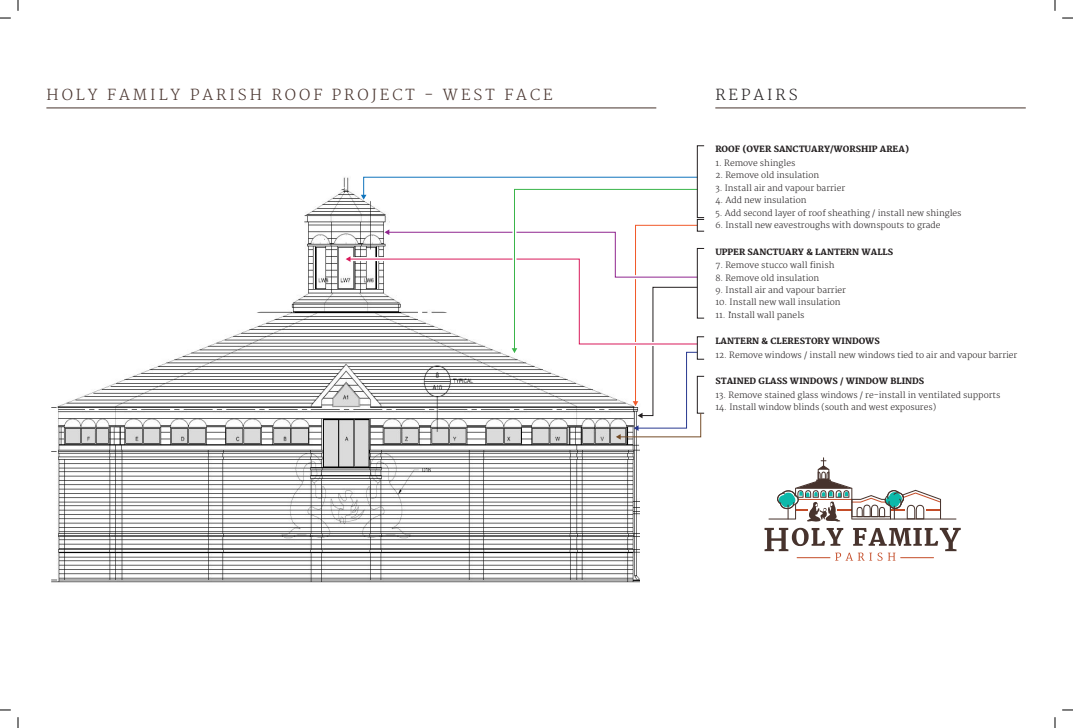
<style>
.page{position:relative;width:1073px;height:728px;background:#fff}
.page>*{position:absolute;margin:0;border:0;box-sizing:border-box;transform-origin:0 0}
.t1{font:300 14.8px "Merriweather";letter-spacing:.2em;color:#47332d}
.t2{font:300 14.8px "Merriweather";letter-spacing:.2em;color:#231f20}
.t3{font:300 8.4px "Merriweather";color:#231f20}
.t4{font:800 8.4px "Merriweather";color:#231f20}
</style>
<div class="page">
<img style="left:343px;top:177px;width:297px;height:406px">
<hr style="left:46px;top:108px;width:610px;height:1px;background:#47332d">
<hr style="left:715px;top:108px;width:311px;height:1px;background:#47332d">
<svg style="left:51px;top:183px;width:294px;height:400px"></svg>
<svg style="left:768px;top:457px;width:188px;height:64px"></svg>
<svg style="left:764px;top:527px;width:197px;height:33px"></svg>
<div style="left:697px;top:145px;width:7px;height:73px;border:1px solid #231f20"></div>
<svg style="left:346px;top:177px;width:355px;height:262px"></svg>
<h1 class="t1" style="left:46px;top:86px;width:508px">HOLY FAMILY PARISH ROOF PROJECT - WEST FACE</h1>
<h1 class="t2" style="left:715px;top:86px;width:84px">REPAIRS</h1>
<p class="t4" style="left:715px;top:144px;width:195px">ROOF (OVER SANCTUARY/WORSHIP AREA)</p>
<p class="t3" style="left:715px;top:158px;width:82px">1. Remove shingles</p>
<p class="t3" style="left:715px;top:170px;width:105px">2. Remove old insulation</p>
<p class="t3" style="left:715px;top:183px;width:131px">3. Install air and vapour barrier</p>
<p class="t3" style="left:715px;top:195px;width:93px">4. Add new insulation</p>
<p class="t3" style="left:715px;top:208px;width:248px">5. Add second layer of roof sheathing / install new shingles</p>
<p class="t3" style="left:715px;top:220px;width:227px">6. Install new eavestroughs with downspouts to grade</p>
<p class="t4" style="left:715px;top:246px;width:179px">UPPER SANCTUARY &amp; LANTERN WALLS</p>
<p class="t3" style="left:715px;top:260px;width:121px">7. Remove stucco wall finish</p>
<p class="t3" style="left:715px;top:272px;width:105px">8. Remove old insulation</p>
<p class="t3" style="left:715px;top:285px;width:132px">9. Install air and vapour barrier</p>
<p class="t3" style="left:715px;top:297px;width:127px">10. Install new wall insulation</p>
<p class="t3" style="left:715px;top:310px;width:91px">11. Install wall panels</p>
<p class="t4" style="left:715px;top:336px;width:166px">LANTERN &amp; CLERESTORY WINDOWS</p>
<p class="t3" style="left:715px;top:350px;width:304px">12. Remove windows / install new windows tied to air and vapour barrier</p>
<p class="t4" style="left:715px;top:376px;width:210px">STAINED GLASS WINDOWS / WINDOW BLINDS</p>
<p class="t3" style="left:715px;top:390px;width:286px">13. Remove stained glass windows / re-install in ventilated supports</p>
<p class="t3" style="left:715px;top:402px;width:222px">14. Install window blinds (south and west exposures)</p>
</div>
